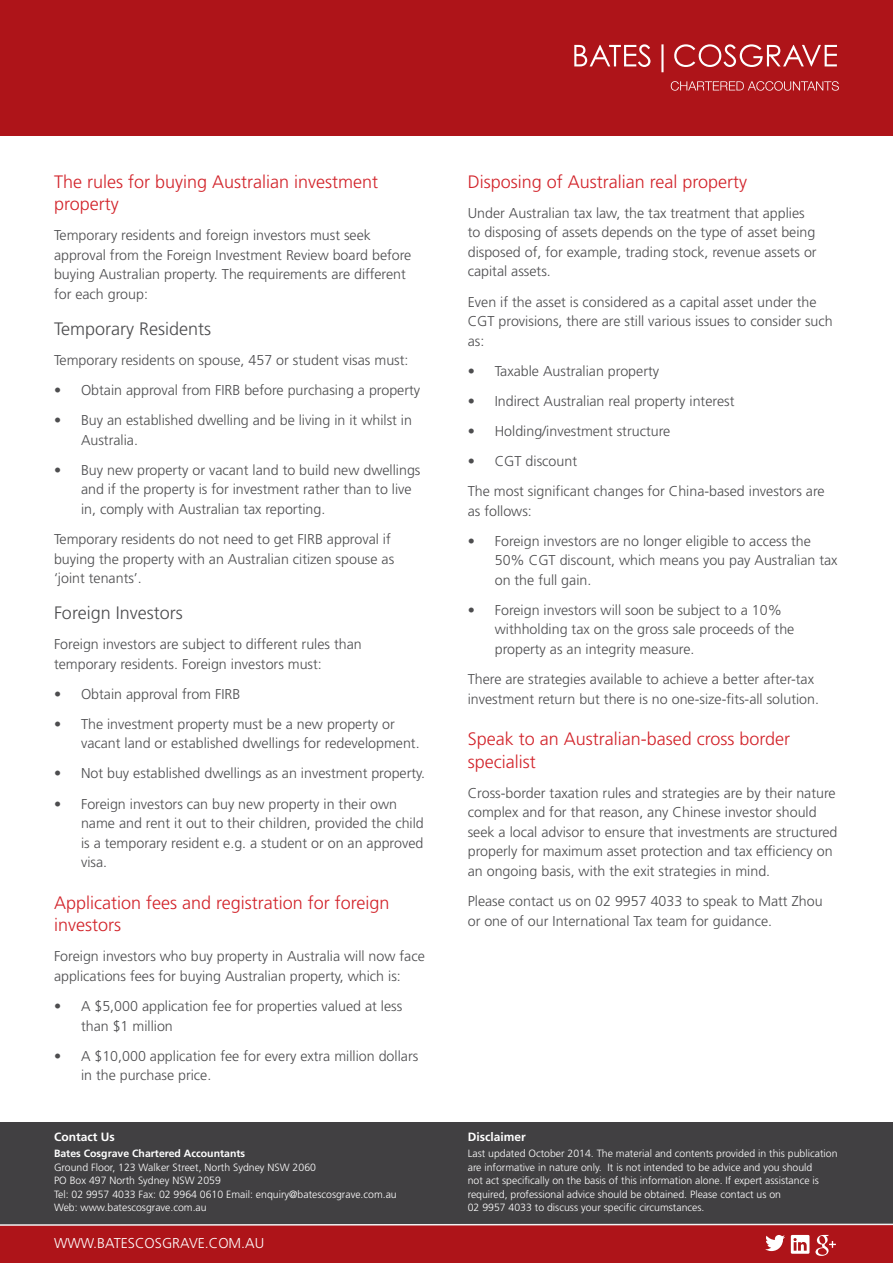
<style>
.page{position:relative;width:893px;height:1263px;background:#fff}
.page>*{position:absolute;margin:0;border:0;box-sizing:border-box;transform-origin:0 0}
.t1{font:300 18px/22.5px "Frutiger LT Std";color:#d2232a}
.t2{font:300 18px/22.5px "Frutiger";color:#d2232a}
.t3{font:300 18px "Frutiger";color:#4d4d4f}
.t4{font:300 14.25px/19.5px "Frutiger";color:#4d4d4f}
.t5{font:300 14.25px "Frutiger";color:#fff}
.t6{font:700 12px "Frutiger";color:#fff}
.t7{font:300 10.5px/13.5px "Frutiger";color:#fff}
.t8{font:700 10.5px "Frutiger";color:#fff}
</style>
<div class="page">
<div style="left:0;top:0;width:893px;height:135px;background:#ae1419"></div>
<svg style="left:671px;top:81px;width:168px;height:10px"></svg>
<svg style="left:574px;top:44px;width:263px;height:28px"></svg>
<div style="left:0;top:1122px;width:893px;height:123px;background:#414042"></div>
<div style="left:0;top:1226px;width:893px;height:37px;background:#ae1419"></div>
<svg style="left:765px;top:1235px;width:20px;height:16px"></svg>
<svg style="left:791px;top:1235px;width:18px;height:19px"></svg>
<svg style="left:815px;top:1235px;width:21px;height:21px"></svg>
<svg style="left:0;top:1223px;width:893px;height:3px"></svg>
<p class="t2" style="left:54px;top:171px;width:326px">The rules for buying Australian investment property</p>
<p class="t4" style="left:54px;top:226px;width:359px">Temporary residents and foreign investors must seek approval from the Foreign Investment Review board before buying Australian property. The requirements are different for each group:</p>
<p class="t3" style="left:54px;top:318px;width:159px">Temporary Residents</p>
<p class="t4" style="left:54px;top:351px;width:356px">Temporary residents on spouse, 457 or student visas must:</p>
<p class="t4" style="left:54px;top:381px;width:368px">• Obtain approval from FIRB before purchasing a property</p>
<p class="t4" style="left:81px;top:411px;width:332px;text-indent:-27px">• Buy an established dwelling and be living in it whilst in<br>Australia.</p>
<p class="t4" style="left:81px;top:460px;width:341px;text-indent:-27px">• Buy new property or vacant land to build new dwellings and if the property is for investment rather than to live in, comply with Australian tax reporting.</p>
<p class="t4" style="left:54px;top:529px;width:342px">Temporary residents do not need to get FIRB approval if buying the property with an Australian citizen spouse as ‘joint tenants’.</p>
<p class="t3" style="left:54px;top:602px;width:130px">Foreign Investors</p>
<p class="t4" style="left:54px;top:635px;width:309px">Foreign investors are subject to different rules than temporary residents. Foreign investors must:</p>
<p class="t4" style="left:54px;top:684px;width:188px">• Obtain approval from FIRB</p>
<p class="t4" style="left:81px;top:714px;width:340px;text-indent:-27px">• The investment property must be a new property or vacant land or established dwellings for redevelopment.</p>
<p class="t4" style="left:54px;top:764px;width:373px">• Not buy established dwellings as an investment property.</p>
<p class="t4" style="left:81px;top:794px;width:344px;text-indent:-27px">• Foreign investors can buy new property in their own name and rent it out to their children, provided the child is a temporary resident e.g. a student or on an approved visa.</p>
<p class="t1" style="left:54px;top:891px;width:337px">Application fees and registration for foreign investors</p>
<p class="t4" style="left:54px;top:947px;width:372px">Foreign investors who buy property in Australia will now face applications fees for buying Australian property, which is:</p>
<p class="t4" style="left:81px;top:996px;width:323px;text-indent:-27px">• A $5,000 application fee for properties valued at less than $1 million</p>
<p class="t4" style="left:81px;top:1046px;width:339px;text-indent:-27px">• A $10,000 application fee for every extra million dollars in the purchase price.</p>
<p class="t6" style="left:54px;top:1129px;width:62px">Contact Us</p>
<p class="t8" style="left:54px;top:1147px;width:193px">Bates Cosgrave Chartered Accountants</p>
<p class="t7" style="left:54px;top:1160px;width:344px">Ground Floor, 123 Walker Street, North Sydney NSW 2060<br>PO Box 497 North Sydney NSW 2059<br>Tel: 02 9957 4033 Fax: 02 9964 0610 Email: enquiry@batescosgrave.com.au Web: www.batescosgrave.com.au</p>
<p class="t5" style="left:54px;top:1235px;width:212px">WWW.BATESCOSGRAVE.COM.AU</p>
<p class="t1" style="left:468px;top:171px;width:281px">Disposing of Australian real property</p>
<p class="t4" style="left:468px;top:204px;width:350px">Under Australian tax law, the tax treatment that applies to disposing of assets depends on the type of asset being disposed of, for example, trading stock, revenue assets or capital assets.</p>
<p class="t4" style="left:468px;top:292px;width:367px">Even if the asset is considered as a capital asset under the<br>CGT provisions, there are still various issues to consider such as:</p>
<p class="t4" style="left:468px;top:361px;width:193px">• Taxable Australian property</p>
<p class="t4" style="left:468px;top:391px;width:268px">• Indirect Australian real property interest</p>
<p class="t4" style="left:468px;top:421px;width:204px">• Holding/investment structure</p>
<p class="t4" style="left:468px;top:446px;width:358px;line-height:30.2px">• CGT discount<br>The most significant changes for China-based investors are</p>
<p class="t4" style="left:468px;top:501px;width:66px">as follows:</p>
<p class="t4" style="left:495px;top:531px;width:344px;text-indent:-27px">• Foreign investors are no longer eligible to access the<br>50% CGT discount, which means you pay Australian tax on the full gain.</p>
<p class="t4" style="left:495px;top:600px;width:301px;text-indent:-27px">• Foreign investors will soon be subject to a 10% withholding tax on the gross sale proceeds of the property as an integrity measure.</p>
<p class="t4" style="left:468px;top:670px;width:353px">There are strategies available to achieve a better after-tax investment return but there is no one-size-fits-all solution.</p>
<p class="t1" style="left:468px;top:728px;width:324px">Speak to an Australian-based cross border specialist</p>
<p class="t4" style="left:468px;top:783px;width:371px">Cross-border taxation rules and strategies are by their nature complex and for that reason, any Chinese investor should seek a local advisor to ensure that investments are structured properly for maximum asset protection and tax efficiency on an ongoing basis, with the exit strategies in mind.</p>
<p class="t4" style="left:468px;top:892px;width:356px">Please contact us on 02 9957 4033 to speak to Matt Zhou or one of our International Tax team for guidance.</p>
<p class="t6" style="left:468px;top:1129px;width:60px">Disclaimer</p>
<p class="t7" style="left:468px;top:1147px;width:371px">Last updated October 2014. The material and contents provided in this publication are informative in nature only. It is not intended to be advice and you should<br>not act specifically on the basis of this information alone. If expert assistance is required, professional advice should be obtained. Please contact us on<br>02 9957 4033 to discuss your specific circumstances.</p>
</div>
